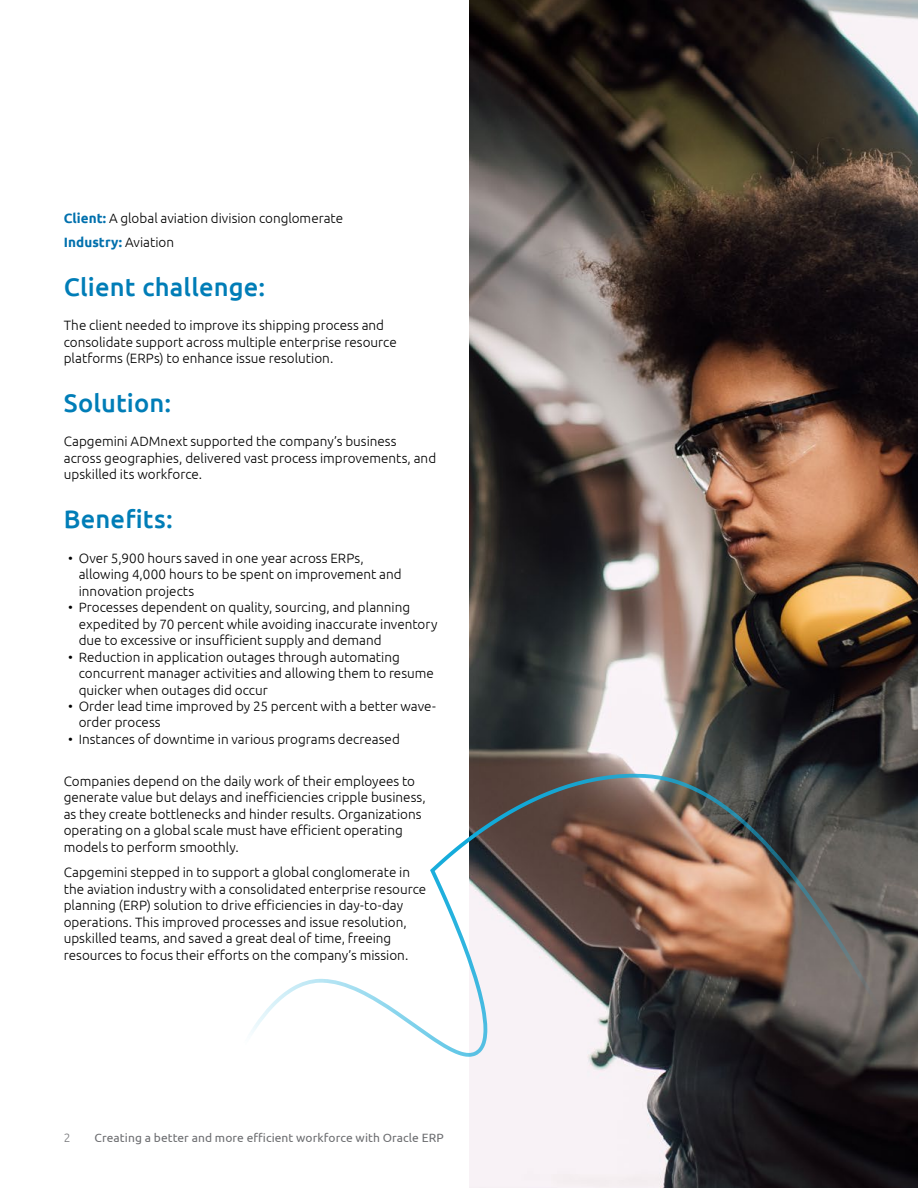
<style>
.page{position:relative;width:918px;height:1188px;background:#fff}
.page>*{position:absolute;margin:0;border:0;box-sizing:border-box;transform-origin:0 0}
.t1{font:500 25.5px "Ubuntu";letter-spacing:.005em;color:#007db7}
.t2{font:300 13.5px/16.5px "Ubuntu";color:#000}
.t3{font:12px "Ubuntu";letter-spacing:.005em;color:#6d6e71}
.t4{font:300 12px "Ubuntu";color:#77787b}
.s1{font-weight:700;color:#0070ad}
</style>
<div class="page">
<img style="left:469px;top:0;width:449px;height:1188px">
<svg style="left:251px;top:774px;width:394px;height:329px"></svg>
<p class="t2" style="left:64px;top:206px;width:281px;line-height:24.2px"><span class="s1">Client:</span> A global aviation division conglomerate<br><span class="s1">Industry:</span> Aviation</p>
<h1 class="t1" style="left:64px;top:271px;width:203px">Client challenge:</h1>
<p class="t2" style="left:64px;top:317px;width:334px">The client needed to improve its shipping process and consolidate support across multiple enterprise resource platforms (ERPs) to enhance issue resolution.</p>
<h1 class="t1" style="left:64px;top:387px;width:109px">Solution:</h1>
<p class="t2" style="left:64px;top:433px;width:374px">Capgemini ADMnext supported the company’s business across geographies, delivered vast process improvements, and upskilled its workforce.</p>
<h1 class="t1" style="left:64px;top:503px;width:111px">Benefits:</h1>
<p class="t2" style="left:79px;top:549px;width:324px;text-indent:-11px">• Over 5,900 hours saved in one year across ERPs, allowing 4,000 hours to be spent on improvement and innovation projects</p>
<p class="t2" style="left:79px;top:599px;width:360px;text-indent:-11px">• Processes dependent on quality, sourcing, and planning expedited by 70 percent while avoiding inaccurate inventory due to excessive or insufficient supply and demand</p>
<p class="t2" style="left:79px;top:648px;width:357px;text-indent:-11px">• Reduction in application outages through automating concurrent manager activities and allowing them to resume quicker when outages did occur</p>
<p class="t2" style="left:79px;top:698px;width:359px;text-indent:-11px">• Order lead time improved by 25 percent with a better wave&shy;order process</p>
<p class="t2" style="left:68px;top:731px;width:333px">• Instances of downtime in various programs decreased</p>
<p class="t2" style="left:64px;top:773px;width:364px">Companies depend on the daily work of their employees to generate value but delays and inefficiencies cripple business, as they create bottlenecks and hinder results. Organizations operating on a global scale must have efficient operating models to perform smoothly.</p>
<p class="t2" style="left:64px;top:864px;width:364px">Capgemini stepped in to support a global conglomerate in the aviation industry with a consolidated enterprise resource planning (ERP) solution to drive efficiencies in day-to-day operations. This improved processes and issue resolution, upskilled teams, and saved a great deal of time, freeing resources to focus their efforts on the company’s mission.</p>
<p class="t4" style="left:64px;top:1130px;width:8px">2</p>
<p class="t3" style="left:95px;top:1130px;width:351px">Creating a better and more efficient workforce with Oracle ERP</p>
</div>
